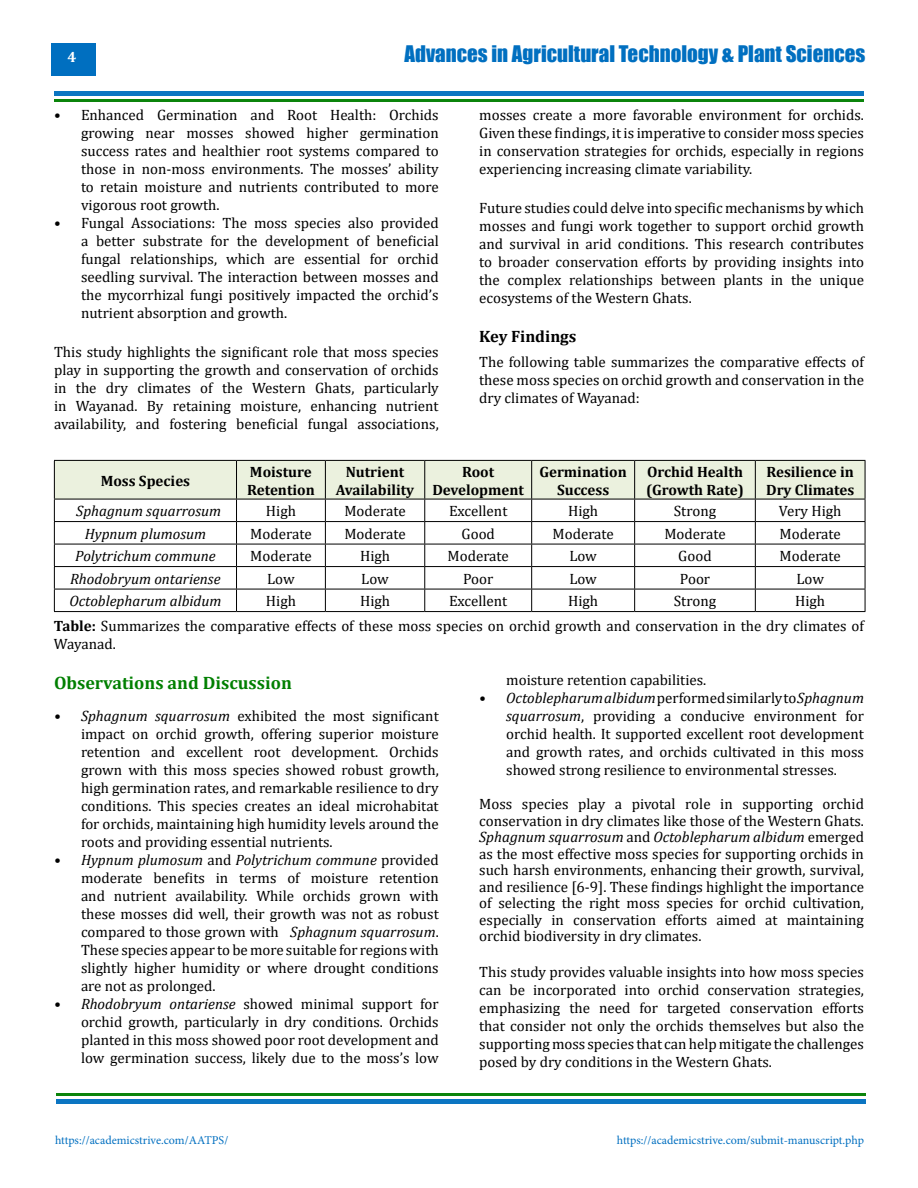
<style>
.page{position:relative;width:918px;height:1188px;background:#fff}
.page>*{position:absolute;margin:0;border:0;box-sizing:border-box;transform-origin:0 0}
.t1{font:21px "Impact";color:#006fc0}
.t2{font:700 18px "Cambria";color:#007f01}
.t3{font:700 16.5px "Cambria";color:#000}
.t4{font:15px/18px "Cambria";color:#000;text-align:justify}
.t5{font:700 15px/18px "Cambria";color:#000}
.t6{font:italic 15px "Cambria";color:#000}
.t7{font:700 15px "Cambria";color:#fff}
.t8{font:12px "Minion Pro";color:#006fc0}
.s1{font-weight:700}
.s2{font-style:italic}
</style>
<div class="page">
<div style="left:51px;top:43px;width:45px;height:33px;background:#006fc0"></div>
<div style="left:54px;top:91px;width:810px;height:5px;background:#0b75c2"></div>
<div style="left:56px;top:1099px;width:810px;height:5px;background:#0b75c2"></div>
<hr style="left:54px;top:99px;width:810px;height:3px;background:#007f01">
<hr style="left:56px;top:1094px;width:810px;height:2px;background:#007f01">
<svg style="left:54px;top:460px;width:812px;height:151px"></svg>
<hr style="left:54px;top:611px;width:183px;height:1px;background:#000">
<hr style="left:237px;top:611px;width:88px;height:1px;background:#000">
<hr style="left:325px;top:611px;width:100px;height:1px;background:#000">
<hr style="left:425px;top:611px;width:107px;height:1px;background:#000">
<hr style="left:532px;top:611px;width:103px;height:1px;background:#000">
<hr style="left:635px;top:611px;width:120px;height:1px;background:#000">
<hr style="left:755px;top:611px;width:110px;height:1px;background:#000">
<p class="t7" style="left:68px;top:47px;width:10px">4</p>
<h1 class="t1" style="left:405px;top:37px;width:462px">Advances in Agricultural Technology &amp; Plant Sciences</h1>
<p class="t4" style="left:81px;top:105px;width:359px;text-indent:-27px">• Enhanced Germination and Root Health: Orchids growing near mosses showed higher germination success rates and healthier root systems compared to those in non-moss environments. The mosses’ ability to retain moisture and nutrients contributed to more vigorous root growth.</p>
<p class="t4" style="left:81px;top:213px;width:359px;text-indent:-27px">• Fungal Associations: The moss species also provided a better substrate for the development of beneficial fungal relationships, which are essential for orchid seedling survival. The interaction between mosses and the mycorrhizal fungi positively impacted the orchid’s nutrient absorption and growth.</p>
<p class="t4" style="left:54px;top:343px;width:386px">This study highlights the significant role that moss species play in supporting the growth and conservation of orchids in the dry climates of the Western Ghats, particularly in Wayanad. By retaining moisture, enhancing nutrient availability, and fostering beneficial fungal associations,</p>
<p class="t4" style="left:479px;top:105px;width:386px">mosses create a more favorable environment for orchids.<br>Given these findings, it is imperative to consider moss species in conservation strategies for orchids, especially in regions experiencing increasing climate variability.</p>
<p class="t4" style="left:479px;top:199px;width:386px">Future studies could delve into specific mechanisms by which mosses and fungi work together to support orchid growth and survival in arid conditions. This research contributes to broader conservation efforts by providing insights into the complex relationships between plants in the unique ecosystems of the Western Ghats.</p>
<p class="t3" style="left:479px;top:325px;width:99px">Key Findings</p>
<p class="t4" style="left:479px;top:353px;width:386px">The following table summarizes the comparative effects of these moss species on orchid growth and conservation in the dry climates of Wayanad:</p>
<p class="t5" style="left:101px;top:471px;width:91px">Moss Species</p>
<p class="t5" style="left:247px;top:462px;width:69px">Moisture<br>Retention</p>
<p class="t5" style="left:336px;top:462px;width:80px;text-align:center">Nutrient<br>Availability</p>
<p class="t5" style="left:432px;top:462px;width:93px;text-align:center">Root<br>Development</p>
<p class="t5" style="left:539px;top:462px;width:89px;text-align:center">Germination<br>Success</p>
<p class="t5" style="left:646px;top:462px;width:99px">Orchid Health (Growth Rate)</p>
<p class="t5" style="left:766px;top:462px;width:90px">Resilience in<br>Dry Climates</p>
<p class="t6" style="left:76px;top:500px;width:146px">Sphagnum squarrosum</p>
<p class="t4" style="left:266px;top:502px;width:32px">High</p>
<p class="t4" style="left:344px;top:502px;width:63px">Moderate</p>
<p class="t4" style="left:449px;top:502px;width:60px">Excellent</p>
<p class="t4" style="left:568px;top:502px;width:32px">High</p>
<p class="t4" style="left:674px;top:502px;width:44px">Strong</p>
<p class="t4" style="left:779px;top:502px;width:64px">Very High</p>
<p class="t6" style="left:85px;top:523px;width:123px">Hypnum plumosum</p>
<p class="t4" style="left:250px;top:524px;width:63px">Moderate</p>
<p class="t4" style="left:344px;top:524px;width:63px">Moderate</p>
<p class="t4" style="left:462px;top:524px;width:35px">Good</p>
<p class="t4" style="left:553px;top:524px;width:63px">Moderate</p>
<p class="t4" style="left:664px;top:524px;width:63px">Moderate</p>
<p class="t4" style="left:780px;top:524px;width:63px">Moderate</p>
<p class="t6" style="left:75px;top:545px;width:142px">Polytrichum commune</p>
<p class="t4" style="left:250px;top:547px;width:63px">Moderate</p>
<p class="t4" style="left:360px;top:547px;width:32px">High</p>
<p class="t4" style="left:448px;top:547px;width:63px">Moderate</p>
<p class="t4" style="left:569px;top:547px;width:29px">Low</p>
<p class="t4" style="left:678px;top:547px;width:35px">Good</p>
<p class="t4" style="left:780px;top:547px;width:63px">Moderate</p>
<p class="t6" style="left:70px;top:568px;width:152px">Rhodobryum ontariense</p>
<p class="t4" style="left:267px;top:569px;width:29px">Low</p>
<p class="t4" style="left:361px;top:569px;width:29px">Low</p>
<p class="t4" style="left:463px;top:569px;width:32px">Poor</p>
<p class="t4" style="left:569px;top:569px;width:29px">Low</p>
<p class="t4" style="left:680px;top:569px;width:32px">Poor</p>
<p class="t4" style="left:796px;top:569px;width:29px">Low</p>
<p class="t6" style="left:69px;top:590px;width:153px">Octoblepharum albidum</p>
<p class="t4" style="left:266px;top:592px;width:32px">High</p>
<p class="t4" style="left:360px;top:592px;width:32px">High</p>
<p class="t4" style="left:449px;top:592px;width:60px">Excellent</p>
<p class="t4" style="left:568px;top:592px;width:32px">High</p>
<p class="t4" style="left:674px;top:592px;width:44px">Strong</p>
<p class="t4" style="left:54px;top:589px;width:812px;line-height:24.6px;text-indent:741px">High<br><span class="s1">Table:</span> Summarizes the comparative effects of these moss species on orchid growth and conservation in the dry climates of</p>
<p class="t4" style="left:54px;top:635px;width:63px">Wayanad.</p>
<p class="t2" style="left:54px;top:670px;width:239px">Observations and Discussion</p>
<p class="t4" style="left:81px;top:707px;width:359px;text-indent:-27px"><span class="s2">• Sphagnum squarrosum</span> exhibited the most significant impact on orchid growth, offering superior moisture retention and excellent root development. Orchids grown with this moss species showed robust growth, high germination rates, and remarkable resilience to dry conditions. This species creates an ideal microhabitat for orchids, maintaining high humidity levels around the roots and providing essential nutrients.</p>
<p class="t4" style="left:81px;top:851px;width:359px;text-indent:-27px"><span class="s2">• Hypnum plumosum</span> and <span class="s2">Polytrichum commune</span> provided moderate benefits in terms of moisture retention and nutrient availability. While orchids grown with these mosses did well, their growth was not as robust compared to those grown with <span class="s2">Sphagnum squarrosum</span>.<br>These species appear to be more suitable for regions with slightly higher humidity or where drought conditions are not as prolonged.</p>
<p class="t4" style="left:81px;top:995px;width:359px;text-indent:-27px"><span class="s2">• Rhodobryum ontariense</span> showed minimal support for orchid growth, particularly in dry conditions. Orchids planted in this moss showed poor root development and low germination success, likely due to the moss’s low</p>
<p class="t4" style="left:506px;top:671px;width:202px">moisture retention capabilities.</p>
<p class="t4" style="left:506px;top:689px;width:359px;text-indent:-27px"><span class="s2">• Octoblepharum albidum</span> performed similarly to <span class="s2">Sphagnum squarrosum</span>, providing a conducive environment for orchid health. It supported excellent root development and growth rates, and orchids cultivated in this moss showed strong resilience to environmental stresses.</p>
<p class="t4" style="left:479px;top:796px;width:386px;line-height:16.5px">Moss species play a pivotal role in supporting orchid conservation in dry climates like those of the Western Ghats.<br><span class="s2">Sphagnum squarrosum</span> and <span class="s2">Octoblepharum albidum</span> emerged as the most effective moss species for supporting orchids in such harsh environments, enhancing their growth, survival, and resilience [6-9]. These findings highlight the importance of selecting the right moss species for orchid cultivation, especially in conservation efforts aimed at maintaining orchid biodiversity in dry climates.</p>
<p class="t4" style="left:479px;top:963px;width:386px">This study provides valuable insights into how moss species can be incorporated into orchid conservation strategies, emphasizing the need for targeted conservation efforts that consider not only the orchids themselves but also the supporting moss species that can help mitigate the challenges posed by dry conditions in the Western Ghats.</p>
<p class="t8" style="left:55px;top:1132px;width:175px">https://academicstrive.com/AATPS/</p>
<p class="t8" style="left:617px;top:1132px;width:249px">https://academicstrive.com/submit-manuscript.php</p>
</div>
